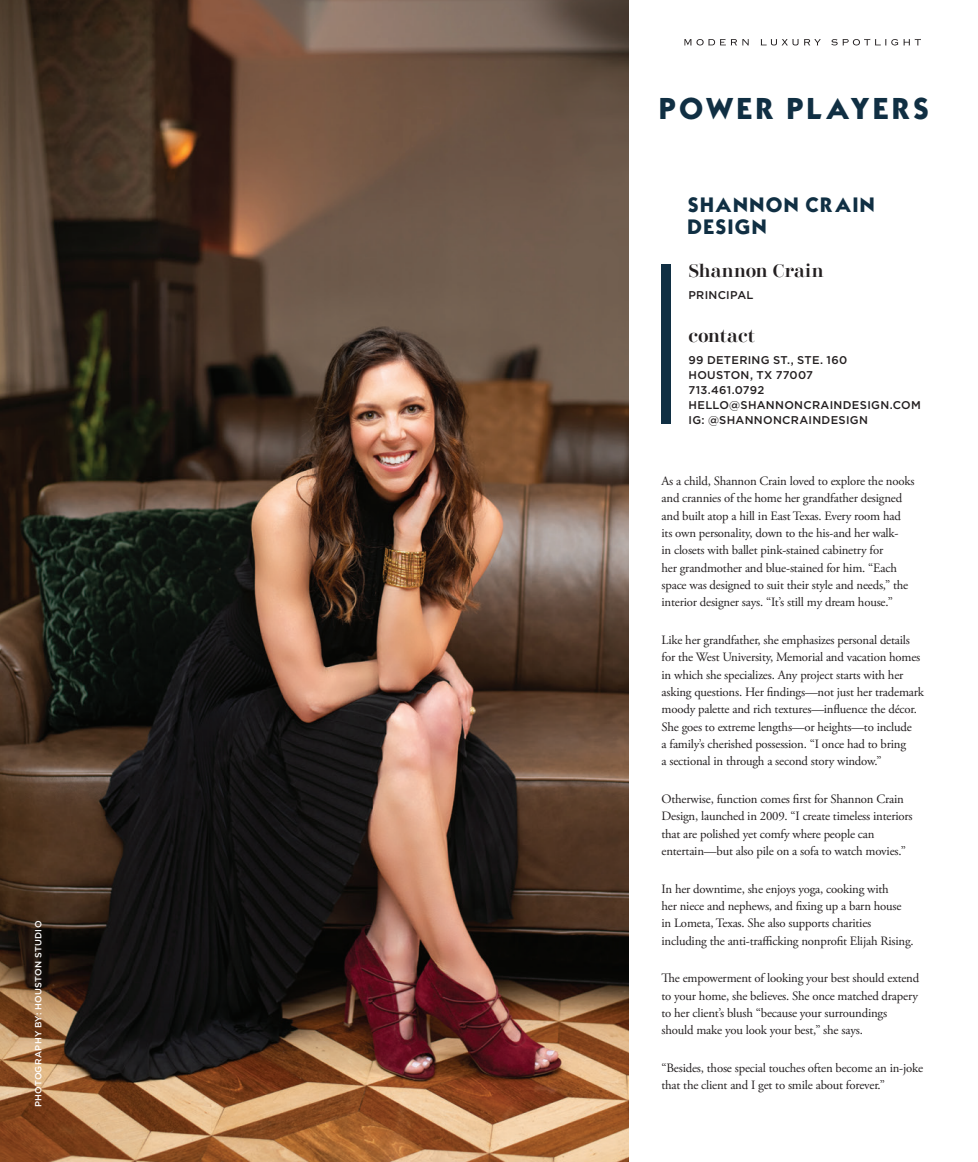
<style>
.page{position:relative;width:978px;height:1162px;background:#fff}
.page>*{position:absolute;margin:0;border:0;box-sizing:border-box;transform-origin:0 0}
.t1{font:30.3px "Typo Graphica";letter-spacing:.135em;color:#102f43}
.t2{font:21px/21.6px "Typo Graphica";letter-spacing:.12em;color:#102f43}
.t3{font:500 18px "Didonesque";letter-spacing:-.01em;color:#231f20}
.t4{font:12.75px/17.4px "Adobe Garamond Pro";letter-spacing:-.015em;color:#231f20}
.t5{font:500 11.25px/15px "Gotham";letter-spacing:.025em;color:#231f20}
.t6{font:500 9px "Gotham";letter-spacing:.03em;color:#fff}
</style>
<div class="page">
<img style="left:0;top:0;width:628px;height:1162px">
<div style="left:661px;top:264px;width:10px;height:160px;background:#102f43"></div>
<svg style="left:684px;top:39px;width:236px;height:7px"></svg>
<p class="t6" style="left:33px;top:1107px;width:188px;rotate:-90deg">PHOTOGRAPHY BY: HOUSTON STUDIO</p>
<h1 class="t1" style="left:660px;top:89px;width:269px">POWER PLAYERS</h1>
<h2 class="t2" style="left:688px;top:195px;width:187px">SHANNON CRAIN<br>DESIGN</h2>
<h3 class="t3" style="left:688px;top:261px;width:136px">Shannon Crain</h3>
<p class="t5" style="left:688px;top:287px;width:66px">PRINCIPAL</p>
<h3 class="t3" style="left:688px;top:326px;width:68px">contact</h3>
<p class="t5" style="left:688px;top:352px;width:234px">99 DETERING ST., STE. 160<br>HOUSTON, TX 77007<br>713.461.0792<br>HELLO@SHANNONCRAINDESIGN.COM<br>IG: @SHANNONCRAINDESIGN</p>
<p class="t4" style="left:661px;top:473px;width:254px">As a child, Shannon Crain loved to explore the nooks and crannies of the home her grandfather designed and built atop a hill in East Texas. Every room had its own personality, down to the his-and her walk-<br>in closets with ballet pink-stained cabinetry for<br>her grandmother and blue-stained for him. “Each space was designed to suit their style and needs,” the interior designer says. “It’s still my dream house.”</p>
<p class="t4" style="left:661px;top:632px;width:264px">Like her grandfather, she emphasizes personal details for the West University, Memorial and vacation homes in which she specializes. Any project starts with her asking questions. Her findings—not just her trademark moody palette and rich textures—influence the décor.<br>She goes to extreme lengths—or heights—to include<br>a family’s cherished possession. “I once had to bring<br>a sectional in through a second story window.”</p>
<p class="t4" style="left:661px;top:791px;width:252px">Otherwise, function comes first for Shannon Crain Design, launched in 2009. “I create timeless interiors that are polished yet comfy where people can entertain—but also pile on a sofa to watch movies.”</p>
<p class="t4" style="left:661px;top:880px;width:254px">In her downtime, she enjoys yoga, cooking with<br>her niece and nephews, and fixing up a barn house in Lometa, Texas. She also supports charities including the anti-trafficking nonprofit Elijah Rising.</p>
<p class="t4" style="left:661px;top:970px;width:259px">The empowerment of looking your best should extend to your home, she believes. She once matched drapery to her client’s blush “because your surroundings should make you look your best,” she says.</p>
<p class="t4" style="left:661px;top:1059px;width:263px">“Besides, those special touches often become an in-joke that the client and I get to smile about forever.”</p>
</div>
